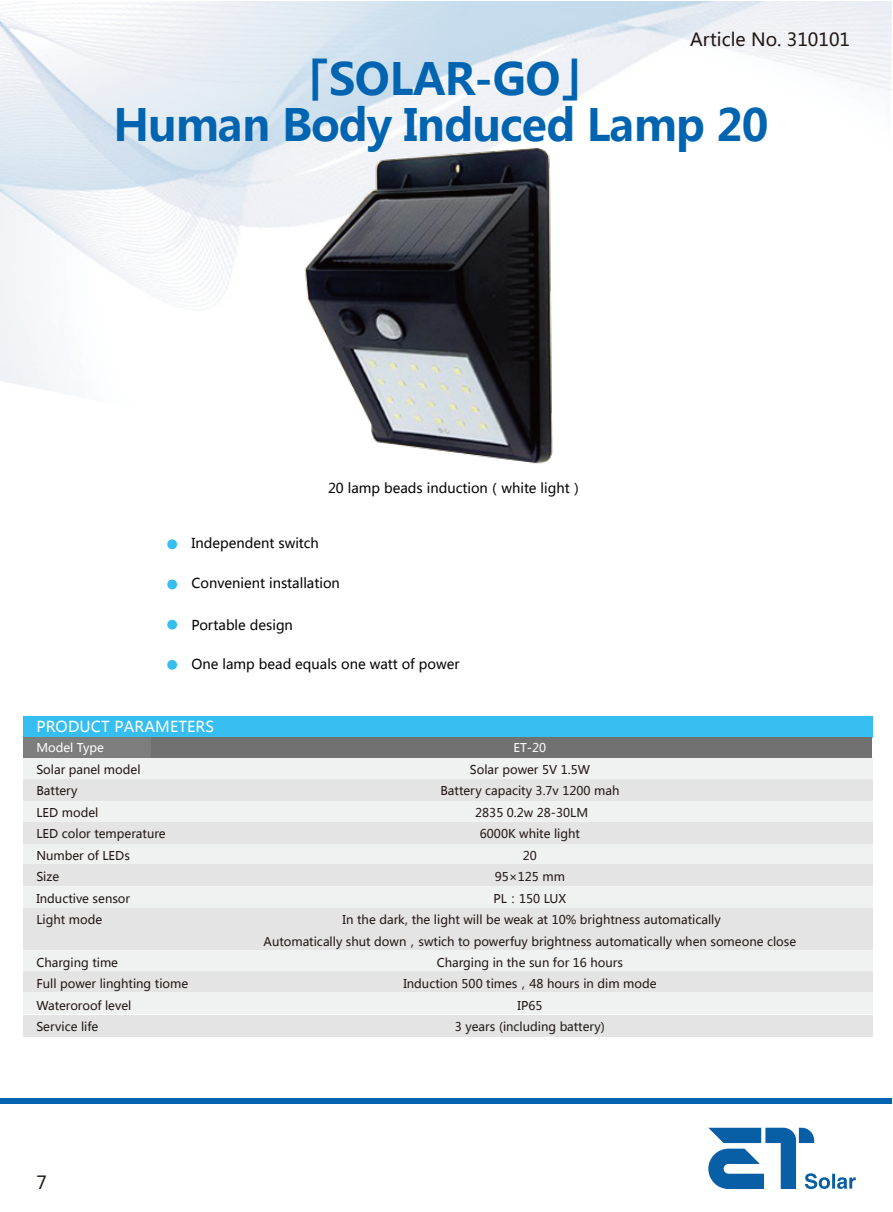
<style>
.page{position:relative;width:893px;height:1212px;background:#fff}
.page>*{position:absolute;margin:0;border:0;box-sizing:border-box;transform-origin:0 0}
.t1{font:700 43.95px "Microsoft Ya Hei";letter-spacing:-.025em;color:#0064b1}
.t2{font:18px "Microsoft Ya Hei";color:#221815}
.t3{font:15px "Microsoft Ya Hei";letter-spacing:.01em;color:#fff}
.t4{font:13.5px "Microsoft Ya Hei";color:#060404}
.t5{font:12px/21.5px "Microsoft Ya Hei";color:#221815}
.t6{font:12px "Microsoft Ya Hei";color:#fff}
</style>
<div class="page">
<img style="left:0;top:1px;width:892px;height:1127px">
<div style="left:0;top:1098px;width:892px;height:6px;background:#0064b1"></div>
<div style="left:23px;top:716px;width:849px;height:21px;background:#37bef0"></div>
<div style="left:23px;top:758px;width:849px;height:21px;background:#f0f1f1"></div>
<div style="left:23px;top:779px;width:849px;height:22px;background:#e4e4e4"></div>
<div style="left:23px;top:801px;width:849px;height:21px;background:#f0f1f1"></div>
<div style="left:23px;top:822px;width:849px;height:22px;background:#e4e4e4"></div>
<div style="left:23px;top:844px;width:849px;height:21px;background:#f0f1f1"></div>
<div style="left:23px;top:864px;width:849px;height:22px;background:#e4e4e4"></div>
<div style="left:23px;top:886px;width:849px;height:23px;background:#f0f1f1"></div>
<div style="left:23px;top:909px;width:849px;height:42px;background:#e4e4e4"></div>
<div style="left:23px;top:950px;width:849px;height:22px;background:#f0f1f1"></div>
<div style="left:23px;top:971px;width:849px;height:21px;background:#e4e4e4"></div>
<div style="left:23px;top:992px;width:849px;height:22px;background:#f0f1f1"></div>
<div style="left:23px;top:1015px;width:849px;height:21px;background:#e4e4e4"></div>
<div style="left:136px;top:737px;width:736px;height:21px;background:#727171"></div>
<div style="left:23px;top:737px;width:128px;height:21px;background:#7d7d7d"></div>
<div style="left:167px;top:579px;width:10px;height:10px;background:#37bef0;border-radius:50%"></div>
<div style="left:167px;top:660px;width:10px;height:10px;background:#37bef0;border-radius:50%"></div>
<div style="left:167px;top:620px;width:10px;height:9px;background:#37bef0;border-radius:50%"></div>
<div style="left:167px;top:539px;width:10px;height:10px;background:#37bef0;border-radius:50%"></div>
<img style="left:265px;top:114px;width:370px;height:400px">
<svg style="left:708px;top:1128px;width:148px;height:61px"></svg>
<h1 class="t1" style="left:286px;top:49px;width:319px">「SOLAR-GO」</h1>
<h2 class="t2" style="left:690px;top:27px;width:161px">Article No. 310101</h2>
<h1 class="t1" style="left:113px;top:94px;width:658px">Human Body Induced Lamp 20</h1>
<p class="t4" style="left:328px;top:479px;width:257px">20 lamp beads induction（white light）</p>
<p class="t4" style="left:192px;top:534px;width:129px">Independent switch</p>
<p class="t4" style="left:192px;top:574px;width:150px">Convenient installation</p>
<p class="t4" style="left:192px;top:616px;width:103px">Portable design</p>
<p class="t4" style="left:192px;top:655px;width:269px">One lamp bead equals one watt of power</p>
<p class="t3" style="left:36px;top:717px;width:179px">PRODUCT PARAMETERS</p>
<p class="t6" style="left:36px;top:739px;width:69px">Model Type</p>
<p class="t6" style="left:513px;top:739px;width:34px">ET-20</p>
<p class="t5" style="left:36px;top:758px;width:131px">Solar panel model<br>Battery<br>LED model<br>LED color temperature<br>Number of LEDs<br>Size<br>Inductive sensor<br>Light mode</p>
<p class="t5" style="left:36px;top:951px;width:153px">Charging time<br>Full power linghting tiome<br>Wateroroof level<br>Service life</p>
<p class="t5" style="left:264px;top:758px;width:534px;text-align:center">Solar power 5V 1.5W<br>Battery capacity 3.7v 1200 mah<br>2835 0.2w 28-30LM<br>6000K white light<br>20<br>95×125 mm<br>PL：150 LUX<br>In the dark, the light will be weak at 10% brightness automatically<br>Automatically shut down，swtich to powerfuy brightness automatically when someone close<br>Charging in the sun for 16 hours<br>Induction 500 times，48 hours in dim mode<br>IP65<br>3 years (including battery)</p>
<h2 class="t2" style="left:36px;top:1170px;width:12px">7</h2>
</div>
